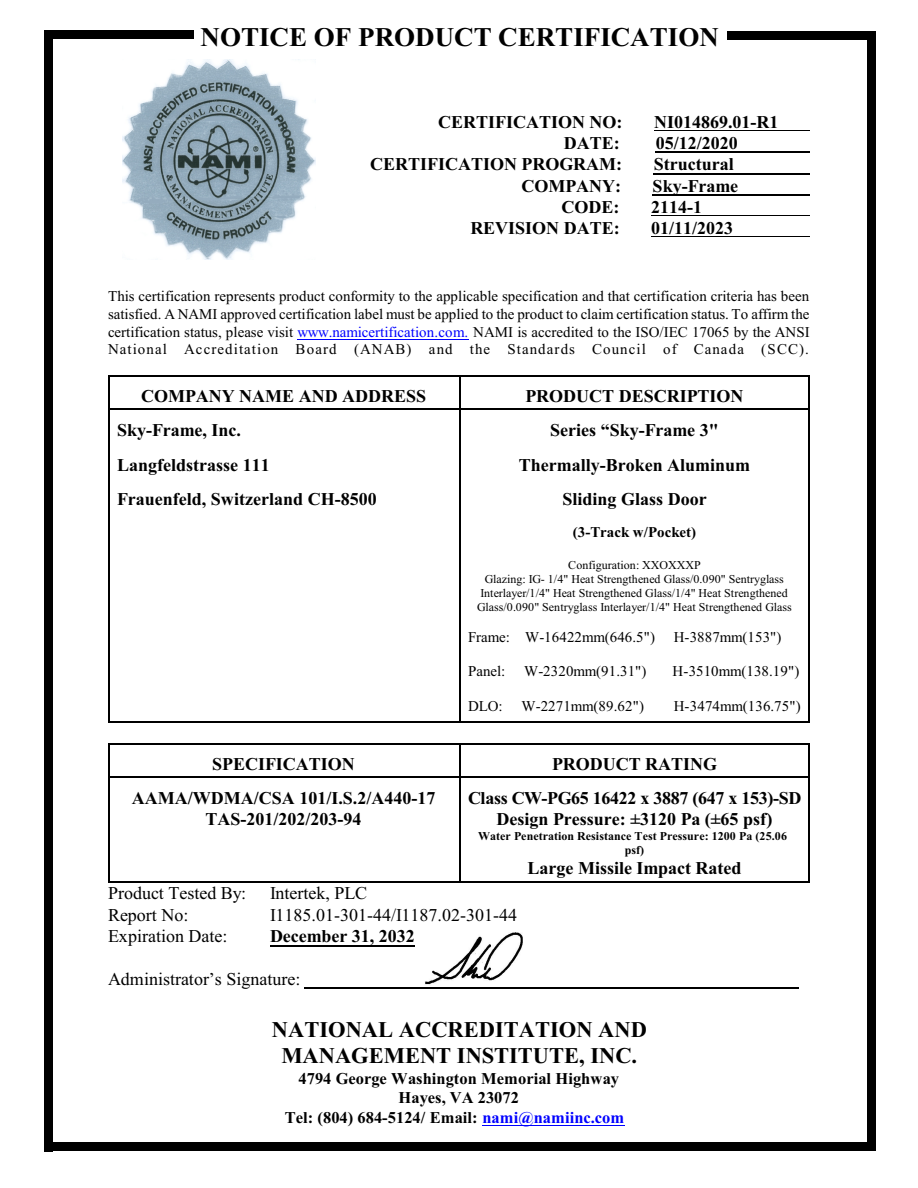
<style>
.page{position:relative;width:918px;height:1188px;background:#fff}
.page>*{position:absolute;margin:0;border:0;box-sizing:border-box;transform-origin:0 0}
.t1{font:700 27px "Times New Roman";color:#000}
.t2{font:700 22.5px/26.2px "Times New Roman";color:#000;text-align:center}
.t3{font:700 18px/21.3px "Times New Roman";color:#000;text-align:center}
.t4{font:18px "Times New Roman";color:#000}
.t5{font:700 18px/21px "Times New Roman";letter-spacing:-.02em;color:#000;text-align:center}
.t6{font:700 16.5px/19.5px "Times New Roman";color:#000;text-align:center}
.t7{font:15px/17.7px "Times New Roman";letter-spacing:.01em;color:#000;text-align:justify}
.t8{font:700 15px "Times New Roman";color:#000}
.t9{font:12px/14.2px "Times New Roman";color:#000;text-align:center}
.t10{font:700 12px/14.2px "Times New Roman";color:#000;text-align:center}
.s1{color:#00f}
</style>
<div class="page">
<hr style="left:108px;top:376px;width:351px;height:1px;background:#000">
<hr style="left:108px;top:377px;width:1px;height:33px;background:#000">
<hr style="left:108px;top:409px;width:351px;height:1px;background:#000">
<hr style="left:809px;top:376px;width:1px;height:34px;background:#000">
<hr style="left:459px;top:376px;width:351px;height:1px;background:#000">
<hr style="left:459px;top:377px;width:1px;height:33px;background:#000">
<hr style="left:459px;top:409px;width:349px;height:1px;background:#000">
<hr style="left:108px;top:410px;width:1px;height:35px;background:#000">
<hr style="left:809px;top:410px;width:1px;height:35px;background:#000">
<hr style="left:459px;top:410px;width:1px;height:35px;background:#000">
<hr style="left:108px;top:445px;width:1px;height:34px;background:#000">
<hr style="left:809px;top:445px;width:1px;height:34px;background:#000">
<hr style="left:459px;top:445px;width:1px;height:34px;background:#000">
<hr style="left:108px;top:479px;width:1px;height:35px;background:#000">
<hr style="left:809px;top:479px;width:1px;height:35px;background:#000">
<hr style="left:459px;top:479px;width:1px;height:35px;background:#000">
<hr style="left:108px;top:514px;width:1px;height:34px;background:#000">
<hr style="left:809px;top:514px;width:1px;height:34px;background:#000">
<hr style="left:459px;top:514px;width:1px;height:34px;background:#000">
<hr style="left:108px;top:548px;width:1px;height:70px;background:#000">
<hr style="left:809px;top:548px;width:1px;height:70px;background:#000">
<hr style="left:459px;top:548px;width:1px;height:70px;background:#000">
<hr style="left:108px;top:619px;width:1px;height:34px;background:#000">
<hr style="left:809px;top:619px;width:1px;height:34px;background:#000">
<hr style="left:459px;top:619px;width:1px;height:34px;background:#000">
<hr style="left:108px;top:653px;width:1px;height:35px;background:#000">
<hr style="left:809px;top:653px;width:1px;height:35px;background:#000">
<hr style="left:459px;top:653px;width:1px;height:35px;background:#000">
<hr style="left:108px;top:721px;width:351px;height:1px;background:#000">
<hr style="left:108px;top:688px;width:1px;height:33px;background:#000">
<hr style="left:809px;top:688px;width:1px;height:34px;background:#000">
<hr style="left:459px;top:721px;width:351px;height:1px;background:#000">
<hr style="left:459px;top:688px;width:1px;height:33px;background:#000">
<hr style="left:108px;top:744px;width:351px;height:1px;background:#000">
<hr style="left:108px;top:745px;width:1px;height:33px;background:#000">
<hr style="left:108px;top:777px;width:351px;height:1px;background:#000">
<hr style="left:809px;top:744px;width:1px;height:34px;background:#000">
<hr style="left:459px;top:744px;width:351px;height:1px;background:#000">
<hr style="left:459px;top:745px;width:1px;height:33px;background:#000">
<hr style="left:459px;top:777px;width:349px;height:1px;background:#000">
<hr style="left:108px;top:881px;width:351px;height:2px;background:#000">
<hr style="left:108px;top:778px;width:1px;height:103px;background:#000">
<hr style="left:809px;top:778px;width:1px;height:105px;background:#000">
<hr style="left:459px;top:881px;width:351px;height:2px;background:#000">
<hr style="left:459px;top:778px;width:1px;height:103px;background:#000">
<hr style="left:654px;top:130px;width:156px;height:1px;background:#000">
<hr style="left:656px;top:152px;width:154px;height:1px;background:#000">
<hr style="left:654px;top:173px;width:156px;height:1px;background:#000">
<hr style="left:652px;top:194px;width:158px;height:1px;background:#000">
<hr style="left:651px;top:215px;width:159px;height:1px;background:#000">
<hr style="left:651px;top:236px;width:159px;height:1px;background:#000">
<hr style="left:297px;top:339px;width:172px;height:1px;background:#00f">
<hr style="left:270px;top:945px;width:145px;height:1px;background:#000">
<hr style="left:482px;top:1125px;width:143px;height:1px;background:#00f">
<div style="left:867px;top:32px;width:8px;height:1119px;background:#000"></div>
<div style="left:728px;top:32px;width:147px;height:8px;background:#000"></div>
<div style="left:44px;top:31px;width:9px;height:1120px;background:#000"></div>
<div style="left:44px;top:30px;width:150px;height:9px;background:#000"></div>
<hr style="left:304px;top:987px;width:495px;height:2px;background:#000">
<div style="left:44px;top:1142px;width:831px;height:9px;background:#000"></div>
<img style="left:122px;top:60px;width:194px;height:199px">
<img style="left:425px;top:932px;width:98px;height:53px">
<h1 class="t1" style="left:201px;top:28px;width:520px">NOTICE OF PRODUCT CERTIFICATION</h1>
<p class="t3" style="left:438px;top:113px;width:186px">CERTIFICATION NO:</p>
<p class="t3" style="left:654px;top:113px;width:126px">NI014869.01-R1</p>
<p class="t3" style="left:564px;top:134px;width:57px">DATE:</p>
<p class="t3" style="left:656px;top:134px;width:84px">05/12/2020</p>
<p class="t3" style="left:370px;top:155px;width:254px">CERTIFICATION PROGRAM:</p>
<p class="t3" style="left:654px;top:155px;width:81px">Structural</p>
<p class="t3" style="left:521px;top:177px;width:101px">COMPANY:</p>
<p class="t3" style="left:653px;top:177px;width:87px">Sky-Frame</p>
<p class="t3" style="left:562px;top:198px;width:59px">CODE:</p>
<p class="t3" style="left:651px;top:198px;width:52px">2114-1</p>
<p class="t3" style="left:470px;top:219px;width:151px">REVISION DATE:</p>
<p class="t3" style="left:651px;top:219px;width:84px">01/11/2023</p>
<p class="t7" style="left:108px;top:289px;width:703px">This certification represents product conformity to the applicable specification and that certification criteria has been satisfied. A NAMI approved certification label must be applied to the product to claim certification status. To affirm the certification status, please visit <span class="s1">www.namicertification.com.</span> NAMI is accredited to the ISO/IEC 17065 by the ANSI National Accreditation Board (ANAB) and the Standards Council of Canada (SCC).</p>
<p class="t3" style="left:141px;top:387px;width:287px">COMPANY NAME AND ADDRESS</p>
<p class="t3" style="left:525px;top:387px;width:220px">PRODUCT DESCRIPTION</p>
<p class="t3" style="left:117px;top:422px;width:126px">Sky-Frame, Inc.</p>
<p class="t3" style="left:550px;top:422px;width:170px">Series “Sky-Frame 3"</p>
<p class="t3" style="left:117px;top:456px;width:154px">Langfeldstrasse 111</p>
<p class="t3" style="left:519px;top:456px;width:233px">Thermally-Broken Aluminum</p>
<p class="t3" style="left:117px;top:491px;width:261px">Frauenfeld, Switzerland CH-8500</p>
<p class="t3" style="left:562px;top:491px;width:146px">Sliding Glass Door</p>
<p class="t8" style="left:573px;top:527px;width:125px">(3-Track w/Pocket)</p>
<p class="t9" style="left:477px;top:559px;width:316px">Configuration: XXOXXXP<br>Glazing: IG- 1/4" Heat Strengthened Glass/0.090" Sentryglass Interlayer/1/4" Heat Strengthened Glass/1/4" Heat Strengthened Glass/0.090" Sentryglass Interlayer/1/4" Heat Strengthened Glass</p>
<p class="t7" style="left:468px;top:629px;width:189px">Frame: W-16422mm(646.5")</p>
<p class="t7" style="left:674px;top:629px;width:109px">H-3887mm(153")</p>
<p class="t7" style="left:468px;top:664px;width:180px">Panel: W-2320mm(91.31")</p>
<p class="t7" style="left:673px;top:664px;width:128px">H-3510mm(138.19")</p>
<p class="t7" style="left:468px;top:698px;width:177px">DLO: W-2271mm(89.62")</p>
<p class="t7" style="left:674px;top:698px;width:128px">H-3474mm(136.75")</p>
<p class="t3" style="left:212px;top:755px;width:144px">SPECIFICATION</p>
<p class="t3" style="left:552px;top:755px;width:167px">PRODUCT RATING</p>
<p class="t3" style="left:132px;top:789px;width:305px">AAMA/WDMA/CSA 101/I.S.2/A440-17<br>TAS-201/202/203-94</p>
<p class="t5" style="left:468px;top:789px;width:335px">Class CW-PG65 16422 x 3887 (647 x 153)-SD<br>Design Pressure: ±3120 Pa (±65 psf)</p>
<p class="t10" style="left:478px;top:830px;width:310px">Water Penetration Resistance Test Pressure: 1200 Pa (25.06 psf)</p>
<p class="t3" style="left:528px;top:859px;width:216px">Large Missile Impact Rated</p>
<p class="t4" style="left:108px;top:887px;width:140px">Product Tested By:</p>
<p class="t4" style="left:270px;top:887px;width:99px">Intertek, PLC</p>
<p class="t4" style="left:108px;top:908px;width:82px">Report No:</p>
<p class="t4" style="left:270px;top:908px;width:249px">I1185.01-301-44/I1187.02-301-44</p>
<p class="t4" style="left:108px;top:930px;width:121px">Expiration Date:</p>
<p class="t3" style="left:270px;top:928px;width:146px">December 31, 2032</p>
<p class="t4" style="left:108px;top:972px;width:194px">Administrator’s Signature:</p>
<h2 class="t2" style="left:272px;top:1018px;width:376px">NATIONAL ACCREDITATION AND<br>MANAGEMENT INSTITUTE, INC.</h2>
<p class="t6" style="left:285px;top:1070px;width:341px">4794 George Washington Memorial Highway<br>Hayes, VA 23072<br>Tel: (804) 684-5124/ Email: <span class="s1">nami@namiinc.com</span></p>
</div>
